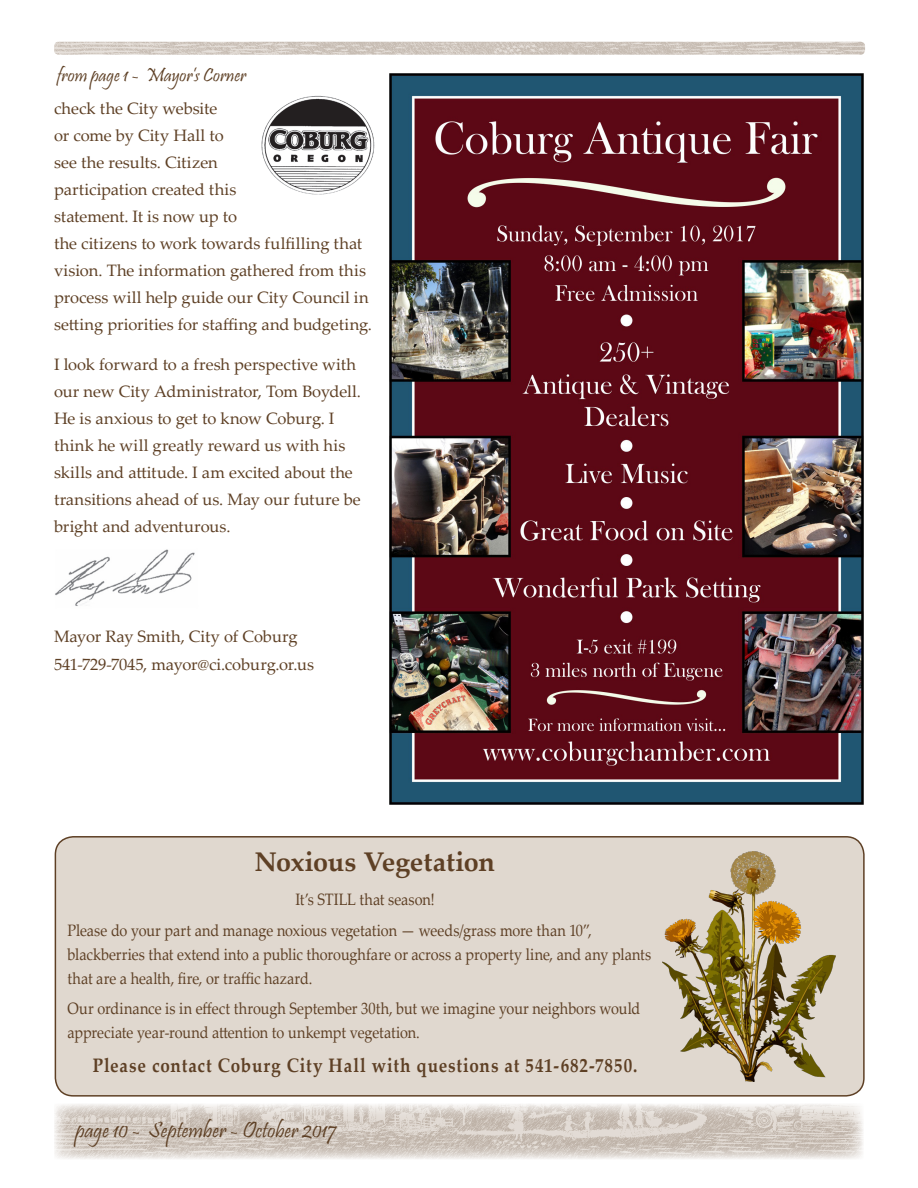
<style>
.page{position:relative;width:918px;height:1188px;background:#fff}
.page>*{position:absolute;margin:0;border:0;box-sizing:border-box;transform-origin:0 0}
.HEADING{font:700 27px "Palatino Linotype";letter-spacing:-.01em;color:#5e4025}
.t1{font:22.5px "Pristina";color:#5e4025}
.Article_Text{font:700 19.5px "Palatino Linotype";letter-spacing:.05em;color:#5e4025;scale:.88 1}
.t2{font:19.5px "Pristina";letter-spacing:.005em;color:#5e4025}
.Article_Text-2{font:16.5px/27px "Palatino Linotype";color:#5e4025}
.Article_Text-3{font:16.5px/24px "Palatino Linotype";color:#5e4025;scale:.88 1}
</style>
<div class="page">
<img style="left:54px;top:1104px;width:809px;height:55px">
<img style="left:54px;top:42px;width:811px;height:13px">
<img style="left:261px;top:95px;width:114px;height:99px">
<img style="left:55px;top:549px;width:140px;height:57px">
<div style="left:55px;top:837px;width:809px;height:259px;background:#e0d8cf;border-radius:18px"></div>
<div style="left:55px;top:836px;width:810px;height:261px;border:2px solid #5e4025;border-radius:18px"></div>
<img style="left:663px;top:851px;width:172px;height:230px">
<img style="left:389px;top:73px;width:475px;height:732px">
<p class="t2" style="left:57px;top:64px;width:191px">from page 1 - Mayor’s Corner</p>
<p class="Article_Text-2" style="left:54px;top:94px;width:319px">check the City website<br>or come by City Hall to<br>see the results. Citizen<br>participation created this<br>statement. It is now up to<br>the citizens to work towards fulfilling that vision. The information gathered from this process will help guide our City Council in setting priorities for staffing and budgeting.</p>
<p class="Article_Text-2" style="left:54px;top:350px;width:308px">I look forward to a fresh perspective with our new City Administrator, Tom Boydell.<br>He is anxious to get to know Coburg. I think he will greatly reward us with his skills and attitude. I am excited about the transitions ahead of us. May our future be bright and adventurous.</p>
<p class="Article_Text-2" style="left:54px;top:623px;width:245px">Mayor Ray Smith, City of Coburg</p>
<p class="Article_Text-2" style="left:54px;top:650px;width:262px">541-729-7045, mayor@ci.coburg.or.us</p>
<p class="HEADING" style="left:254px;top:843px;width:242px">Noxious Vegetation</p>
<p class="Article_Text-3" style="left:295px;top:887px;width:160px">It’s STILL that season!</p>
<p class="Article_Text-3" style="left:68px;top:917px;width:665px">Please do your part and manage noxious vegetation — weeds/grass more than 10”, blackberries that extend into a public thoroughfare or across a property line, and any plants that are a health, fire, or traffic hazard.</p>
<p class="Article_Text-3" style="left:68px;top:996px;width:653px">Our ordinance is in effect through September 30th, but we imagine your neighbors would appreciate year-round attention to unkempt vegetation.</p>
<p class="Article_Text" style="left:93px;top:1052px;width:620px">Please contact Coburg City Hall with questions at 541-682-7850.</p>
<h2 class="t1" style="left:76px;top:1117px;width:262px">page 10 - September - October 2017</h2>
</div>
